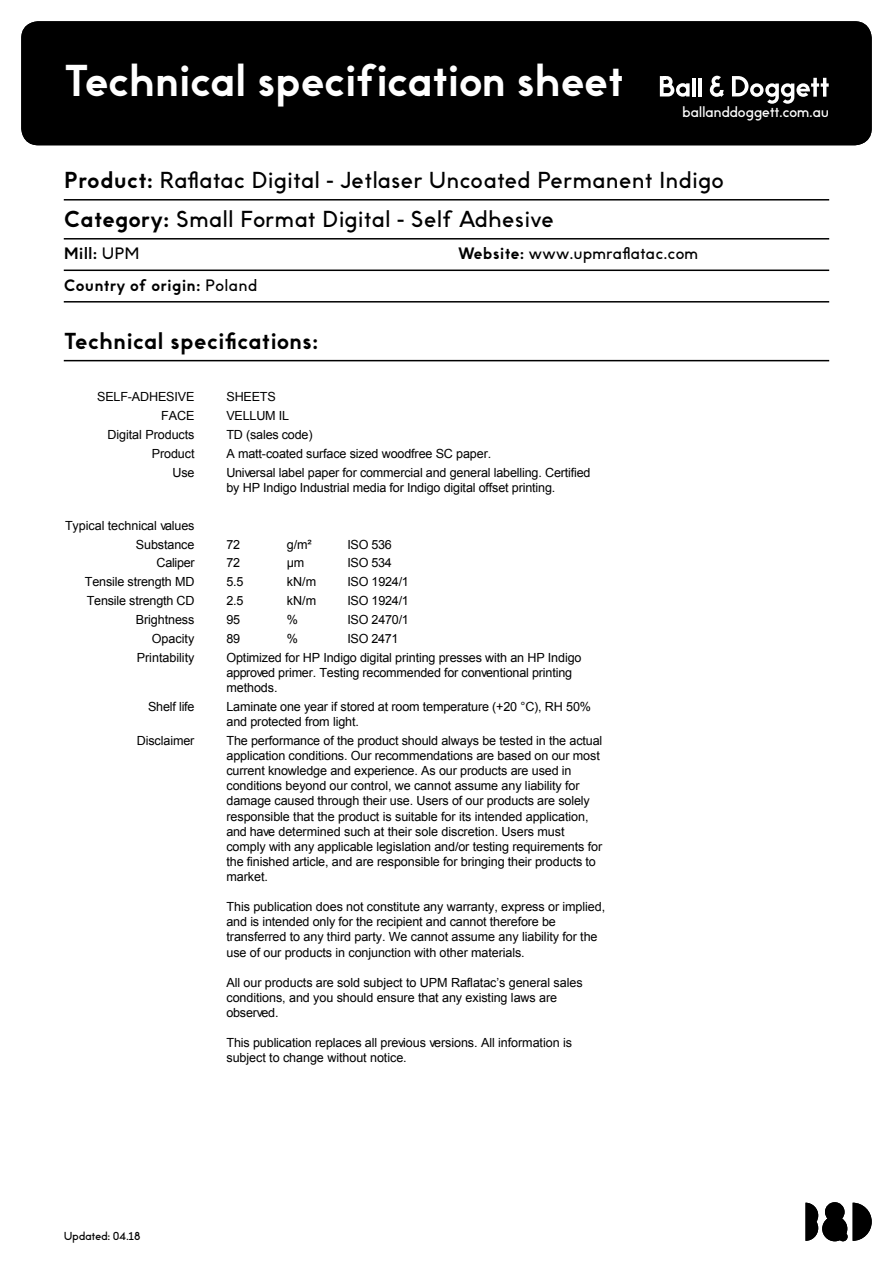
<style>
.page{position:relative;width:893px;height:1263px;background:#fff}
.page>*{position:absolute;margin:0;border:0;box-sizing:border-box;transform-origin:0 0}
.t1{font:700 41.1px "Futwora Pro";letter-spacing:-.03em;color:#fff}
.t2{font:700 40.5px "Futwora Pro";letter-spacing:-.03em;color:#fff}
.t3{font:21px/39px "Futwora Pro";color:#000}
.t4{font:700 21px "Futwora Pro";color:#000}
.t5{font:700 15px "Futwora Pro";color:#000}
.t6{font:15px "Futwora Pro";letter-spacing:-.01em;color:#000}
.t7{font:13.5px "Futwora Pro";letter-spacing:-.03em;color:#fff}
.t8{font:12.6px/15.1px "Arial";letter-spacing:-.01em;color:#000}
.t9{font:10.5px "Futwora Pro";letter-spacing:-.03em;color:#000}
.t10{font:10.05px "Arial";letter-spacing:.005em;color:#000}
.t11{font:10.05px "Helvetica";color:#000}
.s1{font-weight:700}
.s2{font-weight:400}
</style>
<div class="page">
<hr style="left:64px;top:360px;width:765px;height:1px;background:#000">
<hr style="left:64px;top:199px;width:765px;height:2px;background:#000">
<hr style="left:64px;top:238px;width:765px;height:2px;background:#000">
<hr style="left:64px;top:270px;width:765px;height:1px;background:#000">
<hr style="left:64px;top:301px;width:765px;height:2px;background:#000">
<div style="left:21px;top:21px;width:851px;height:124px;background:#000;border-radius:17px"></div>
<hr style="left:692px;top:78px;width:4px;height:18px;background:#fff">
<hr style="left:698px;top:78px;width:4px;height:18px;background:#fff">
<svg style="left:732px;top:76px;width:97px;height:28px"></svg>
<svg style="left:710px;top:76px;width:14px;height:21px"></svg>
<svg style="left:660px;top:76px;width:30px;height:21px"></svg>
<svg style="left:805px;top:1202px;width:67px;height:39px"></svg>
<h1 class="t1" style="left:64px;top:51px;width:376px">Product spec sheet</h1>
<h2 class="t2" style="left:64px;top:51px;width:562px">Technical specification sheet</h2>
<p class="t7" style="left:682px;top:102px;width:149px">ballanddoggett.com.au</p>
<h3 class="t3" style="left:64px;top:160px;width:662px"><span class="s1">Product:</span> Raflatac Digital - Jetlaser Uncoated Permanent Indigo<br><span class="s1">Category:</span> Small Format Digital - Self Adhesive</h3>
<p class="t5" style="left:64px;top:242px;width:77px">Mill: <span class="s2">UPM</span></p>
<p class="t6" style="left:458px;top:242px;width:242px"><span class="s1">Website:</span> www.upmraflatac.com</p>
<p class="t5" style="left:64px;top:274px;width:195px">Country of origin: <span class="s2">Poland</span></p>
<p class="t11" style="left:559px;top:242px;width:22px">1 (1)</p>
<h3 class="t4" style="left:64px;top:326px;width:256px">Technical specifications:</h3>
<p class="t10" style="left:269px;top:342px;width:95px">31.10.2013 ENG 033</p>
<p class="t8" style="left:97px;top:389px;width:99px">SELF-ADHESIVE</p>
<p class="t8" style="left:226px;top:389px;width:51px">SHEETS</p>
<p class="t8" style="left:161px;top:408px;width:35px">FACE</p>
<p class="t8" style="left:226px;top:408px;width:64px">VELLUM IL</p>
<p class="t8" style="left:107px;top:427px;width:89px">Digital Products</p>
<p class="t8" style="left:226px;top:427px;width:88px">TD (sales code)</p>
<p class="t8" style="left:152px;top:446px;width:44px">Product</p>
<p class="t8" style="left:226px;top:446px;width:266px">A matt-coated surface sized woodfree SC paper.</p>
<p class="t8" style="left:173px;top:465px;width:23px">Use</p>
<p class="t8" style="left:226px;top:465px;width:366px">Universal label paper for commercial and general labelling. Certified by HP Indigo Industrial media for Indigo digital offset printing.</p>
<p class="t8" style="left:65px;top:516px;width:131px;line-height:18.9px;text-align:right">Typical technical values<br>Substance</p>
<p class="t8" style="left:226px;top:537px;width:15px">72</p>
<p class="t8" style="left:287px;top:537px;width:26px">g/m²</p>
<p class="t8" style="left:347px;top:537px;width:46px">ISO 536</p>
<p class="t8" style="left:157px;top:556px;width:40px">Caliper</p>
<p class="t8" style="left:226px;top:556px;width:15px">72</p>
<p class="t8" style="left:287px;top:556px;width:19px">µm</p>
<p class="t8" style="left:347px;top:556px;width:46px">ISO 534</p>
<p class="t8" style="left:85px;top:574px;width:111px">Tensile strength MD</p>
<p class="t8" style="left:226px;top:574px;width:19px">5.5</p>
<p class="t8" style="left:287px;top:574px;width:31px">kN/m</p>
<p class="t8" style="left:347px;top:574px;width:63px">ISO 1924/1</p>
<p class="t8" style="left:87px;top:593px;width:109px">Tensile strength CD</p>
<p class="t8" style="left:226px;top:593px;width:19px">2.5</p>
<p class="t8" style="left:287px;top:593px;width:31px">kN/m</p>
<p class="t8" style="left:347px;top:593px;width:63px">ISO 1924/1</p>
<p class="t8" style="left:136px;top:612px;width:60px">Brightness</p>
<p class="t8" style="left:226px;top:612px;width:15px">95</p>
<p class="t8" style="left:287px;top:612px;width:13px">%</p>
<p class="t8" style="left:347px;top:612px;width:63px">ISO 2470/1</p>
<p class="t8" style="left:152px;top:631px;width:44px">Opacity</p>
<p class="t8" style="left:226px;top:631px;width:15px">89</p>
<p class="t8" style="left:287px;top:631px;width:13px">%</p>
<p class="t8" style="left:347px;top:631px;width:53px">ISO 2471</p>
<p class="t8" style="left:137px;top:650px;width:59px">Printability</p>
<p class="t8" style="left:226px;top:650px;width:357px">Optimized for HP Indigo digital printing presses with an HP Indigo approved primer. Testing recommended for conventional printing methods.</p>
<p class="t8" style="left:148px;top:699px;width:48px">Shelf life</p>
<p class="t8" style="left:226px;top:699px;width:366px">Laminate one year if stored at room temperature (+20 °C), RH 50% and protected from light.</p>
<p class="t8" style="left:137px;top:733px;width:59px">Disclaimer</p>
<p class="t8" style="left:226px;top:733px;width:377px">The performance of the product should always be tested in the actual application conditions. Our recommendations are based on our most current knowledge and experience. As our products are used in conditions beyond our control, we cannot assume any liability for damage caused through their use. Users of our products are solely responsible that the product is suitable for its intended application, and have determined such at their sole discretion. Users must comply with any applicable legislation and/or testing requirements for the finished article, and are responsible for bringing their products to market.</p>
<p class="t8" style="left:226px;top:899px;width:380px">This publication does not constitute any warranty, express or implied, and is intended only for the recipient and cannot therefore be transferred to any third party. We cannot assume any liability for the use of our products in conjunction with other materials.</p>
<p class="t8" style="left:226px;top:975px;width:358px">All our products are sold subject to UPM Raflatac’s general sales conditions, and you should ensure that any existing laws are observed.</p>
<p class="t8" style="left:226px;top:1035px;width:347px">This publication replaces all previous versions. All information is subject to change without notice.</p>
<p class="t9" style="left:64px;top:1228px;width:78px">Updated: 04.18</p>
</div>
